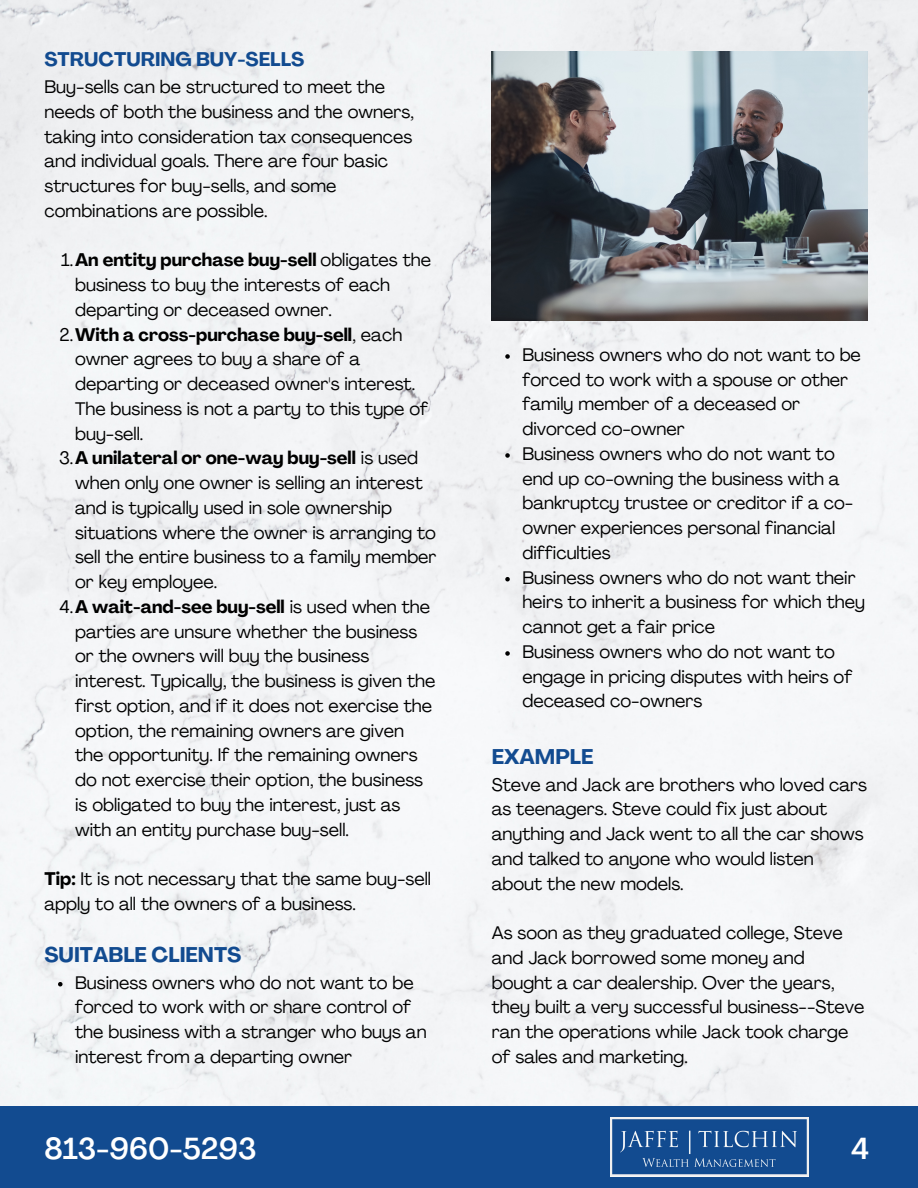
<style>
.page{position:relative;width:918px;height:1188px;background:#fff}
.page>*{position:absolute;margin:0;border:0;box-sizing:border-box;transform-origin:0 0}
.t1{font:500 30px "Agrandir";color:#fff}
.t2{font:700 21px "Agrandir";color:#124b90}
.t3{font:700 19.5px "Agrandir";color:#124b90}
.t4{font:18px/24.8px "Agrandir";color:#000}
.s1{font-weight:700}
</style>
<div class="page">
<div style="left:0;top:0;width:918px;height:1106px;background:#f3f4f6"></div>
<img style="left:492px;top:51px;width:376px;height:269px">
<div style="left:0;top:1106px;width:918px;height:82px;background:#124b90"></div>
<svg style="left:505px;top:354px;width:5px;height:5px"></svg>
<svg style="left:505px;top:453px;width:5px;height:5px"></svg>
<svg style="left:505px;top:577px;width:5px;height:4px"></svg>
<svg style="left:505px;top:651px;width:5px;height:5px"></svg>
<img style="left:610px;top:1118px;width:198px;height:58px">
<svg style="left:58px;top:982px;width:5px;height:4px"></svg>
<p class="t3" style="left:45px;top:52px;width:261px">STRUCTURING BUY-SELLS</p>
<p class="t4" style="left:45px;top:76px;width:371px">Buy-sells can be structured to meet the needs of both the business and the owners, taking into consideration tax consequences and individual goals. There are four basic structures for buy-sells, and some combinations are possible.</p>
<p class="t4" style="left:75px;top:250px;width:358px;text-indent:-14px">1.<span class="s1">An entity purchase buy-sell</span> obligates the business to buy the interests of each departing or deceased owner.</p>
<p class="t4" style="left:75px;top:324px;width:355px;text-indent:-16px">2.<span class="s1">With a cross-purchase buy-sell</span>, each owner agrees to buy a share of a departing or deceased owner's interest.<br>The business is not a party to this type of buy-sell.</p>
<p class="t4" style="left:75px;top:448px;width:363px;text-indent:-16px">3.<span class="s1">A unilateral or one-way buy-sell</span> is used when only one owner is selling an interest and is typically used in sole ownership situations where the owner is arranging to sell the entire business to a family member or key employee.</p>
<p class="t4" style="left:75px;top:596px;width:362px;text-indent:-16px">4.<span class="s1">A wait-and-see buy-sell</span> is used when the parties are unsure whether the business or the owners will buy the business interest. Typically, the business is given the first option, and if it does not exercise the option, the remaining owners are given the opportunity. If the remaining owners do not exercise their option, the business is obligated to buy the interest, just as with an entity purchase buy-sell.</p>
<p class="t4" style="left:45px;top:868px;width:388px"><span class="s1">Tip:</span> It is not necessary that the same buy-sell apply to all the owners of a business.</p>
<p class="t2" style="left:45px;top:946px;width:198px">SUITABLE CLIENTS</p>
<p class="t4" style="left:75px;top:972px;width:353px">Business owners who do not want to be forced to work with or share control of the business with a stranger who buys an interest from a departing owner</p>
<p class="t4" style="left:522px;top:344px;width:340px">Business owners who do not want to be forced to work with a spouse or other family member of a deceased or divorced co-owner</p>
<p class="t4" style="left:522px;top:443px;width:332px">Business owners who do not want to end up co-owning the business with a bankruptcy trustee or creditor if a co&shy;owner experiences personal financial difficulties</p>
<p class="t4" style="left:522px;top:567px;width:344px">Business owners who do not want their heirs to inherit a business for which they cannot get a fair price</p>
<p class="t4" style="left:522px;top:641px;width:332px">Business owners who do not want to engage in pricing disputes with heirs of deceased co-owners</p>
<p class="t2" style="left:492px;top:748px;width:103px">EXAMPLE</p>
<p class="t4" style="left:492px;top:774px;width:377px">Steve and Jack are brothers who loved cars as teenagers. Steve could fix just about anything and Jack went to all the car shows and talked to anyone who would listen about the new models.</p>
<p class="t4" style="left:492px;top:922px;width:374px">As soon as they graduated college, Steve and Jack borrowed some money and bought a car dealership. Over the years, they built a very successful business--Steve ran the operations while Jack took charge of sales and marketing.</p>
<p class="t1" style="left:45px;top:1136px;width:214px">813-960-5293</p>
<p class="t1" style="left:851px;top:1136px;width:20px">4</p>
</div>
